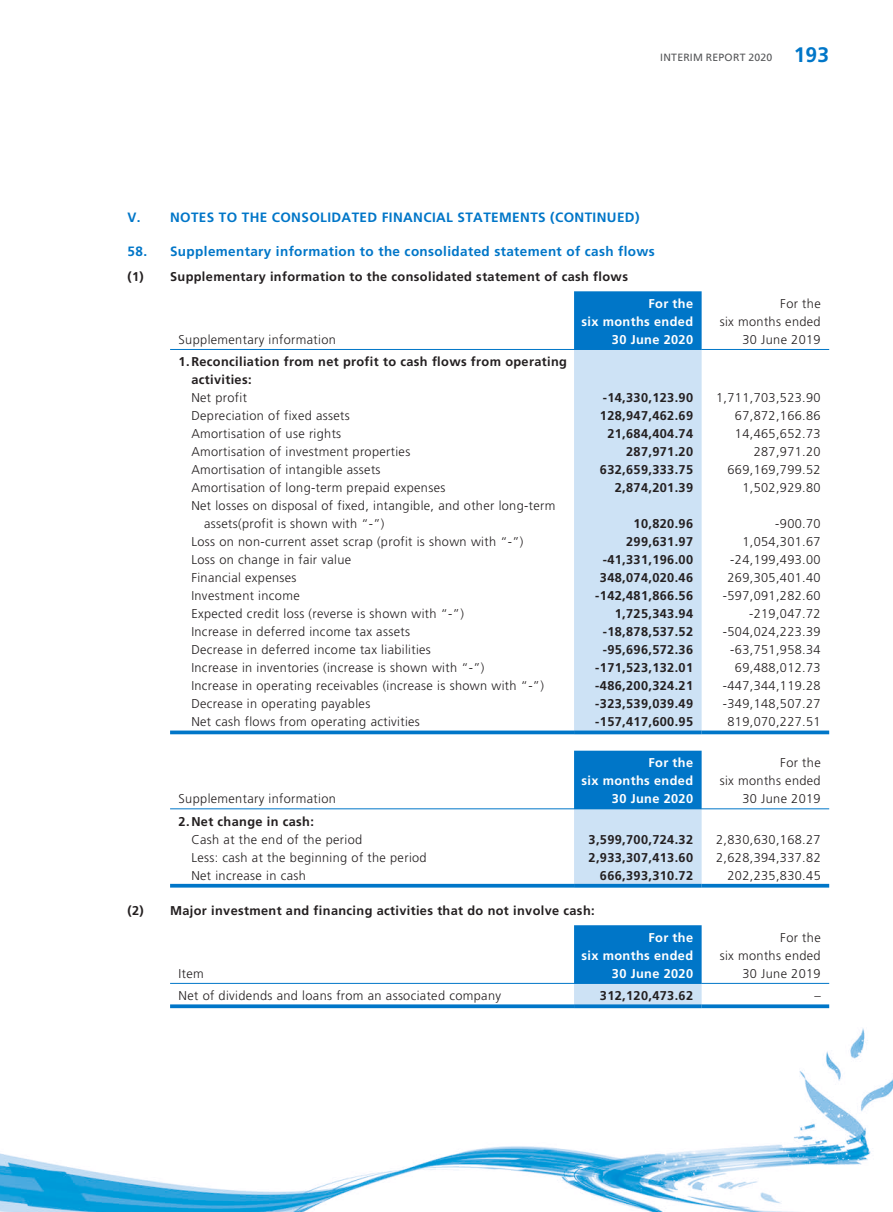
<style>
.page{position:relative;width:893px;height:1212px;background:#fff}
.page>*{position:absolute;margin:0;border:0;box-sizing:border-box;transform-origin:0 0}
.t1{font:700 13.5px "Frutiger LT Std";letter-spacing:.03em;color:#0076c8}
.t2{font:300 12.75px/18px "Frutiger LT Std";letter-spacing:.03em;color:#231f20;text-align:right}
.t3{font:700 12.75px/18px "Frutiger LT Std";letter-spacing:.03em;color:#231f20}
.t4{font:700 12.75px/18px "Frutiger LT Std";letter-spacing:.03em;color:#fff;text-align:right}
.t5{font:10.5px "Frutiger LT Std";letter-spacing:.02em;color:#57585a}
.s1{font-weight:700;font-size:21px;color:#0076c8}
</style>
<div class="page">
<img style="left:0;top:349px;width:893px;height:863px">
<div style="left:574px;top:291px;width:128px;height:58px;background:#0076c8"></div>
<div style="left:574px;top:350px;width:128px;height:380px;background:#cde2f5"></div>
<hr style="left:170px;top:349px;width:404px;height:1px;background:#0076c8">
<hr style="left:574px;top:349px;width:128px;height:1px;background:#0076c8">
<hr style="left:702px;top:349px;width:127px;height:1px;background:#0076c8">
<svg style="left:170px;top:730px;width:404px;height:4px;background:#2388cf"></svg>
<svg style="left:574px;top:730px;width:128px;height:4px"></svg>
<svg style="left:702px;top:730px;width:127px;height:4px"></svg>
<svg style="left:574px;top:751px;width:128px;height:133px;background:#74b3e1"></svg>
<hr style="left:170px;top:808px;width:404px;height:1px;background:#0076c8">
<hr style="left:574px;top:808px;width:128px;height:1px;background:#0076c8">
<hr style="left:702px;top:808px;width:127px;height:1px;background:#0076c8">
<hr style="left:170px;top:884px;width:404px;height:3px;background:#0076c8">
<hr style="left:574px;top:884px;width:128px;height:3px;background:#0076c8">
<hr style="left:702px;top:884px;width:127px;height:3px;background:#0076c8">
<svg style="left:574px;top:925px;width:128px;height:79px;background:#3592d3"></svg>
<hr style="left:170px;top:983px;width:404px;height:1px;background:#0076c8">
<hr style="left:574px;top:983px;width:128px;height:1px;background:#0076c8">
<hr style="left:702px;top:983px;width:127px;height:1px;background:#0076c8">
<svg style="left:170px;top:1004px;width:404px;height:4px;background:#1a84cd"></svg>
<svg style="left:574px;top:1004px;width:128px;height:4px"></svg>
<svg style="left:702px;top:1004px;width:127px;height:4px"></svg>
<p class="t5" style="left:660px;top:51px;width:170px">INTERIM REPORT 2020 <span class="s1">193</span></p>
<p class="t1" style="left:128px;top:210px;width:513px">V. NOTES TO THE CONSOLIDATED FINANCIAL STATEMENTS (CONTINUED)</p>
<p class="t1" style="left:128px;top:243px;width:529px">58. Supplementary information to the consolidated statement of cash flows</p>
<p class="t3" style="left:128px;top:268px;width:502px">(1) Supplementary information to the consolidated statement of cash flows</p>
<p class="t2" style="left:179px;top:330px;width:159px">Supplementary information</p>
<p class="t4" style="left:581px;top:294px;width:113px">For the<br>six months ended<br>30 June 2020</p>
<p class="t2" style="left:720px;top:294px;width:103px">For the<br>six months ended<br>30 June 2019</p>
<p class="t3" style="left:191px;top:353px;width:377px;text-indent:-13px">1. Reconciliation from net profit to cash flows from operating activities:</p>
<p class="t2" style="left:191px;top:389px;width:57px">Net profit</p>
<p class="t3" style="left:603px;top:389px;width:92px">-14,330,123.90</p>
<p class="t2" style="left:716px;top:389px;width:106px">1,711,703,523.90</p>
<p class="t2" style="left:191px;top:407px;width:160px">Depreciation of fixed assets</p>
<p class="t3" style="left:600px;top:407px;width:95px">128,947,462.69</p>
<p class="t2" style="left:735px;top:407px;width:87px">67,872,166.86</p>
<p class="t2" style="left:191px;top:425px;width:151px">Amortisation of use rights</p>
<p class="t3" style="left:607px;top:425px;width:87px">21,684,404.74</p>
<p class="t2" style="left:735px;top:425px;width:87px">14,465,652.73</p>
<p class="t2" style="left:191px;top:443px;width:220px">Amortisation of investment properties</p>
<p class="t3" style="left:626px;top:443px;width:69px">287,971.20</p>
<p class="t2" style="left:754px;top:443px;width:69px">287,971.20</p>
<p class="t2" style="left:191px;top:461px;width:191px">Amortisation of intangible assets</p>
<p class="t3" style="left:600px;top:461px;width:95px">632,659,333.75</p>
<p class="t2" style="left:727px;top:461px;width:95px">669,169,799.52</p>
<p class="t2" style="left:191px;top:479px;width:256px">Amortisation of long-term prepaid expenses</p>
<p class="t3" style="left:615px;top:479px;width:80px">2,874,201.39</p>
<p class="t2" style="left:742px;top:479px;width:80px">1,502,929.80</p>
<p class="t2" style="left:204px;top:497px;width:353px;text-align:left;text-indent:-13px">Net losses on disposal of fixed, intangible, and other long-term assets(profit is shown with “-”)</p>
<p class="t3" style="left:634px;top:515px;width:61px">10,820.96</p>
<p class="t2" style="left:775px;top:515px;width:47px">-900.70</p>
<p class="t2" style="left:191px;top:533px;width:334px">Loss on non-current asset scrap (profit is shown with “-”)</p>
<p class="t3" style="left:626px;top:533px;width:69px">299,631.97</p>
<p class="t2" style="left:742px;top:533px;width:80px">1,054,301.67</p>
<p class="t2" style="left:191px;top:551px;width:161px">Loss on change in fair value</p>
<p class="t3" style="left:603px;top:551px;width:92px">-41,331,196.00</p>
<p class="t2" style="left:730px;top:551px;width:92px">-24,199,493.00</p>
<p class="t2" style="left:191px;top:569px;width:107px">Financial expenses</p>
<p class="t3" style="left:600px;top:569px;width:95px">348,074,020.46</p>
<p class="t2" style="left:727px;top:569px;width:95px">269,305,401.40</p>
<p class="t2" style="left:191px;top:587px;width:110px">Investment income</p>
<p class="t3" style="left:595px;top:587px;width:99px">-142,481,866.56</p>
<p class="t2" style="left:723px;top:587px;width:99px">-597,091,282.60</p>
<p class="t2" style="left:191px;top:605px;width:274px">Expected credit loss (reverse is shown with “-”)</p>
<p class="t3" style="left:615px;top:605px;width:80px">1,725,343.94</p>
<p class="t2" style="left:749px;top:605px;width:73px">-219,047.72</p>
<p class="t2" style="left:191px;top:623px;width:220px">Increase in deferred income tax assets</p>
<p class="t3" style="left:603px;top:623px;width:92px">-18,878,537.52</p>
<p class="t2" style="left:723px;top:623px;width:99px">-504,024,223.39</p>
<p class="t2" style="left:191px;top:641px;width:241px">Decrease in deferred income tax liabilities</p>
<p class="t3" style="left:603px;top:641px;width:92px">-95,696,572.36</p>
<p class="t2" style="left:730px;top:641px;width:92px">-63,751,958.34</p>
<p class="t2" style="left:191px;top:659px;width:295px">Increase in inventories (increase is shown with “-”)</p>
<p class="t3" style="left:595px;top:659px;width:99px">-171,523,132.01</p>
<p class="t2" style="left:735px;top:659px;width:87px">69,488,012.73</p>
<p class="t2" style="left:191px;top:677px;width:354px">Increase in operating receivables (increase is shown with “-”)</p>
<p class="t3" style="left:595px;top:677px;width:99px">-486,200,324.21</p>
<p class="t2" style="left:723px;top:677px;width:99px">-447,344,119.28</p>
<p class="t2" style="left:191px;top:695px;width:180px">Decrease in operating payables</p>
<p class="t3" style="left:595px;top:695px;width:99px">-323,539,039.49</p>
<p class="t2" style="left:723px;top:695px;width:99px">-349,148,507.27</p>
<p class="t2" style="left:191px;top:713px;width:230px">Net cash flows from operating activities</p>
<p class="t3" style="left:595px;top:713px;width:99px">-157,417,600.95</p>
<p class="t2" style="left:727px;top:713px;width:95px">819,070,227.51</p>
<p class="t2" style="left:179px;top:790px;width:159px">Supplementary information</p>
<p class="t4" style="left:581px;top:754px;width:113px">For the<br>six months ended<br>30 June 2020</p>
<p class="t2" style="left:720px;top:754px;width:103px">For the<br>six months ended<br>30 June 2019</p>
<p class="t3" style="left:179px;top:812px;width:137px">2. Net change in cash:</p>
<p class="t2" style="left:191px;top:830px;width:172px">Cash at the end of the period</p>
<p class="t3" style="left:589px;top:830px;width:106px">3,599,700,724.32</p>
<p class="t2" style="left:716px;top:830px;width:106px">2,830,630,168.27</p>
<p class="t2" style="left:191px;top:848px;width:237px">Less: cash at the beginning of the period</p>
<p class="t3" style="left:589px;top:848px;width:106px">2,933,307,413.60</p>
<p class="t2" style="left:716px;top:848px;width:106px">2,628,394,337.82</p>
<p class="t2" style="left:191px;top:866px;width:116px">Net increase in cash</p>
<p class="t3" style="left:600px;top:866px;width:95px">666,393,310.72</p>
<p class="t2" style="left:727px;top:866px;width:95px">202,235,830.45</p>
<p class="t3" style="left:128px;top:902px;width:469px">(2) Major investment and financing activities that do not involve cash:</p>
<p class="t2" style="left:179px;top:964px;width:27px">Item</p>
<p class="t4" style="left:581px;top:928px;width:113px">For the<br>six months ended<br>30 June 2020</p>
<p class="t2" style="left:720px;top:928px;width:103px">For the<br>six months ended<br>30 June 2019</p>
<p class="t2" style="left:179px;top:987px;width:324px">Net of dividends and loans from an associated company</p>
<p class="t3" style="left:600px;top:987px;width:95px">312,120,473.62</p>
<p class="t2" style="left:814px;top:987px;width:8px">–</p>
</div>
